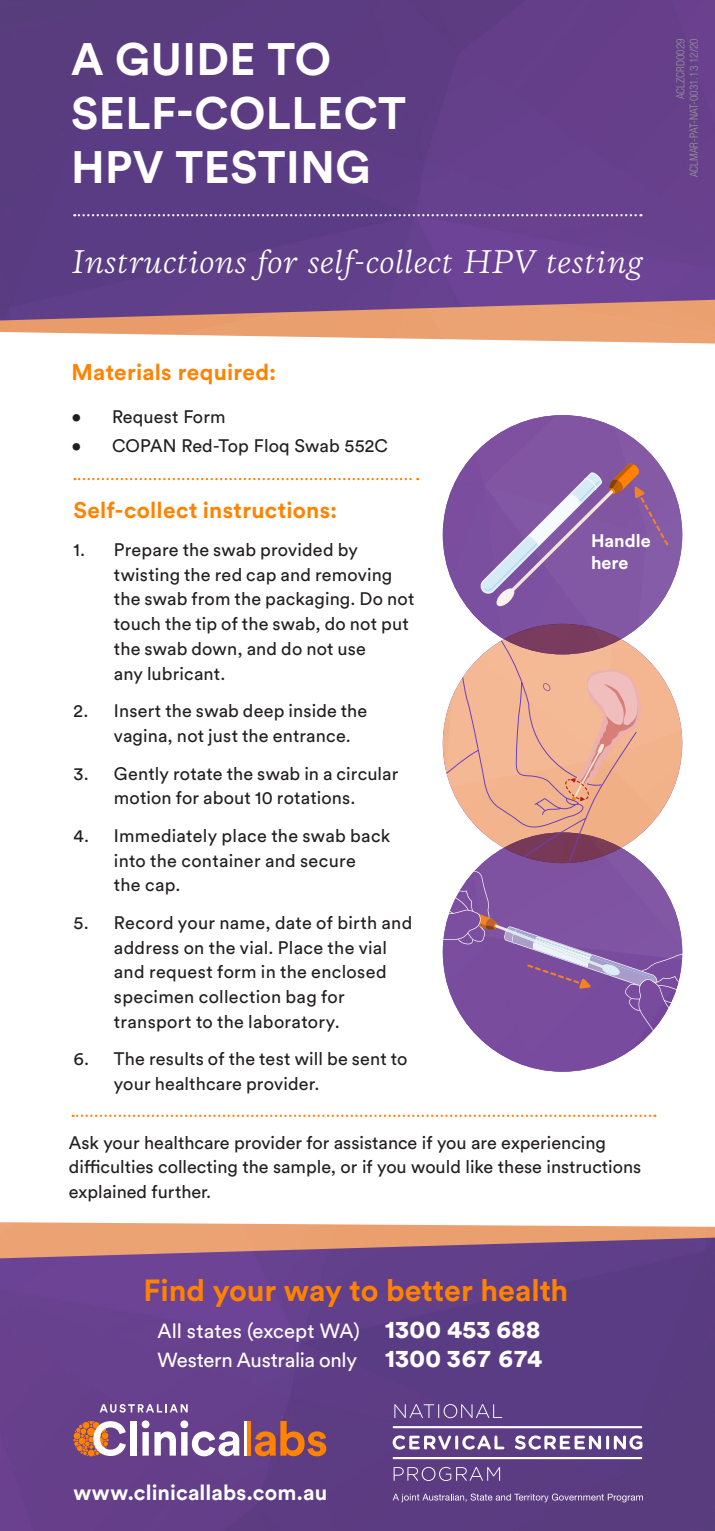
<style>
.page{position:relative;width:715px;height:1531px;background:#fff}
.page>*{position:absolute;margin:0;border:0;box-sizing:border-box;transform-origin:0 0}
._01_Document_Heading{font:700 45px/54px "Circular Std";letter-spacing:.01em;color:#fff}
.t1{font:700 30.38px "Circular Std";color:#ff8200}
._02_Pull_out_quote{font:italic 29.25px "Copernicus";letter-spacing:.01em;color:#fff}
._04_Sub_Headings__Pi{font:700 22.5px "Circular Std";letter-spacing:.015em;color:#ff8200}
.t2{font:700 21.38px "Circular Std";letter-spacing:.005em;color:#fff}
.t3{font:20.25px "Circular Std";letter-spacing:-.01em;color:#fff}
.t4{font:18px/24.8px "Circular Std";letter-spacing:.01em;color:#231f20}
.t5{font:700 18px/21.6px "Circular Std";color:#fff}
.t6{font:300 condensed 11.25px "Helvetica Neue";color:#939598}
.s1{font-weight:900;font-size:24.75px}
</style>
<div class="page">
<svg style="left:74px;top:478px;width:344px;height:2px"></svg>
<svg style="left:73px;top:1114px;width:582px;height:3px"></svg>
<img style="left:0;top:1237px;width:714px;height:294px">
<img style="left:0;top:0;width:714px;height:320px">
<svg style="left:74px;top:214px;width:567px;height:2px"></svg>
<svg style="left:100px;top:1404px;width:88px;height:8px"></svg>
<div style="left:130px;top:1421px;width:7px;height:34px;background:#fff"></div>
<svg style="left:142px;top:1420px;width:97px;height:36px"></svg>
<hr style="left:244px;top:1421px;width:3px;height:34px;background:#fff">
<hr style="left:247px;top:1421px;width:3px;height:34px;background:#ff8200">
<svg style="left:255px;top:1421px;width:71px;height:35px;background:#a65b49"></svg>
<svg style="left:73px;top:1421px;width:53px;height:35px"></svg>
<svg style="left:394px;top:1404px;width:108px;height:14px;background:#765c98"></svg>
<svg style="left:392px;top:1435px;width:59px;height:14px"></svg>
<hr style="left:455px;top:1435px;width:3px;height:14px;background:#fff;border-radius:2px">
<svg style="left:462px;top:1435px;width:42px;height:14px"></svg>
<svg style="left:514px;top:1435px;width:86px;height:14px"></svg>
<hr style="left:606px;top:1435px;width:3px;height:14px;background:#fff">
<svg style="left:613px;top:1435px;width:29px;height:14px"></svg>
<svg style="left:393px;top:1467px;width:107px;height:14px"></svg>
<hr style="left:392px;top:1426px;width:250px;height:2px;background:#fff">
<hr style="left:392px;top:1457px;width:250px;height:2px;background:#fff">
<svg style="left:392px;top:1493px;width:250px;height:9px;background:#7c649a"></svg>
<div style="left:442px;top:832px;width:240px;height:239px;background:#794b9e;border-radius:120px"></div>
<img style="left:442px;top:415px;width:240px;height:239px;border-radius:120px">
<svg style="left:442px;top:624px;width:241px;height:238px"></svg>
<svg style="left:565px;top:668px;width:76px;height:133px;background:#edb199"></svg>
<svg style="left:442px;top:862px;width:241px;height:180px;background:#906bad"></svg>
<svg style="left:480px;top:463px;width:188px;height:144px;background:#8f68a9"></svg>
<svg style="left:542px;top:683px;width:8px;height:8px"></svg>
<p class="_01_Document_Heading" style="left:71px;top:31px;width:336px">A GUIDE TO<br>SELF-COLLECT<br>HPV TESTING</p>
<p class="t6" style="left:673px;top:99px;width:62px;rotate:-90deg">ACLZCRD0029</p>
<p class="t6" style="left:687px;top:177px;width:140px;rotate:-90deg">ACLMAR-PAT-NAT-0031.13 12/20</p>
<p class="_02_Pull_out_quote" style="left:71px;top:242px;width:572px">Instructions for self-collect HPV testing</p>
<p class="_04_Sub_Headings__Pi" style="left:71px;top:357px;width:206px">Materials required:</p>
<p class="t4" style="left:71px;top:404px;width:155px">• Request Form</p>
<p class="t4" style="left:71px;top:433px;width:318px">• COPAN Red-Top Floq Swab 552C</p>
<p class="_04_Sub_Headings__Pi" style="left:73px;top:496px;width:265px">Self-collect instructions:</p>
<p class="t4" style="left:114px;top:537px;width:302px;text-indent:-40px">1. Prepare the swab provided by twisting the red cap and removing the swab from the packaging. Do not touch the tip of the swab, do not put the swab down, and do not use<br>any lubricant.</p>
<p class="t4" style="left:114px;top:698px;width:255px;text-indent:-40px">2. Insert the swab deep inside the vagina, not just the entrance.</p>
<p class="t4" style="left:73px;top:760px;width:326px;text-align:center">3. Gently rotate the swab in a circular motion for about 10 rotations.</p>
<p class="t4" style="left:114px;top:823px;width:278px;text-indent:-40px">4. Immediately place the swab back into the container and secure<br>the cap.</p>
<p class="t4" style="left:114px;top:910px;width:300px;text-indent:-40px">5. Record your name, date of birth and address on the vial. Place the vial and request form in the enclosed specimen collection bag for transport to the laboratory.</p>
<p class="t4" style="left:114px;top:1046px;width:295px;text-indent:-40px">6. The results of the test will be sent to your healthcare provider.</p>
<p class="t5" style="left:591px;top:529px;width:61px">Handle here</p>
<p class="t4" style="left:69px;top:1129px;width:573px">Ask your healthcare provider for assistance if you are experiencing difficulties collecting the sample, or if you would like these instructions explained further.</p>
<p class="t1" style="left:143px;top:1271px;width:426px">Find your way to better health</p>
<p class="t3" style="left:157px;top:1318px;width:384px">All states (except WA) <span class="s1">1300 453 688</span></p>
<p class="t3" style="left:157px;top:1348px;width:386px">Western Australia only <span class="s1">1300 367 674</span></p>
<p class="t2" style="left:73px;top:1478px;width:255px">www.clinicallabs.com.au</p>
</div>
